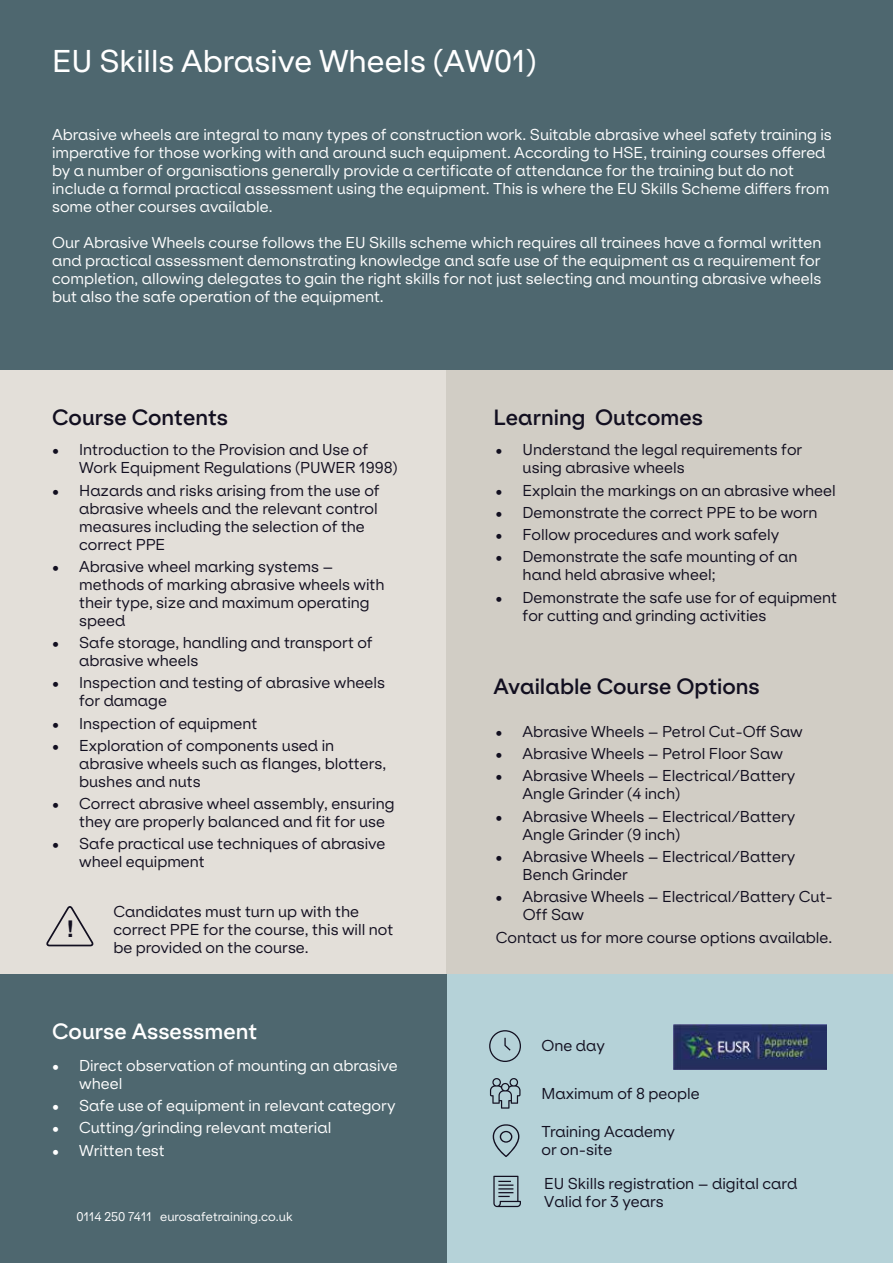
<style>
.page{position:relative;width:893px;height:1263px;background:#fff}
.page>*{position:absolute;margin:0;border:0;box-sizing:border-box;transform-origin:0 0}
.t1{font:30px "Klarheit Kurrent";color:#fff}
.t2{font:700 23.1px "Helvetica";color:#120f20}
.t3{font:600 21px "Klarheit Kurrent";color:#120f20}
.t4{font:600 21px "Klarheit Kurrent";color:#fff}
.t5{font:15px/18px "Klarheit Kurrent";color:#120f20}
.t6{font:15px/18px "Klarheit Kurrent";color:#fff}
.t7{font:12px "Klarheit Kurrent";color:#fff}
</style>
<div class="page">
<div style="left:0;top:0;width:893px;height:370px;background:#4e676f"></div>
<div style="left:446px;top:974px;width:447px;height:289px;background:#b5d2d8"></div>
<div style="left:0;top:370px;width:446px;height:604px;background:#e3dfd9"></div>
<div style="left:446px;top:370px;width:447px;height:604px;background:#d1cdc5"></div>
<div style="left:0;top:974px;width:446px;height:289px;background:#4e676f"></div>
<svg style="left:489px;top:1030px;width:32px;height:32px"></svg>
<svg style="left:493px;top:1176px;width:28px;height:31px"></svg>
<svg style="left:490px;top:1078px;width:30px;height:30px"></svg>
<svg style="left:493px;top:1124px;width:26px;height:33px"></svg>
<svg style="left:46px;top:906px;width:48px;height:41px"></svg>
<img style="left:673px;top:1024px;width:153px;height:45px">
<h1 class="t1" style="left:52px;top:36px;width:486px">EU Skills Abrasive Wheels (AW01)</h1>
<p class="t6" style="left:52px;top:124px;width:781px">Abrasive wheels are integral to many types of construction work. Suitable abrasive wheel safety training is imperative for those working with and around such equipment. According to HSE, training courses offered by a number of organisations generally provide a certificate of attendance for the training but do not include a formal practical assessment using the equipment. This is where the EU Skills Scheme differs from some other courses available.</p>
<p class="t6" style="left:52px;top:232px;width:771px;text-align:justify">Our Abrasive Wheels course follows the EU Skills scheme which requires all trainees have a formal written and practical assessment demonstrating knowledge and safe use of the equipment as a requirement for completion, allowing delegates to gain the right skills for not just selecting and mounting abrasive wheels but also the safe operation of the equipment.</p>
<h3 class="t3" style="left:52px;top:400px;width:178px">Course Contents</h3>
<h3 class="t3" style="left:494px;top:400px;width:211px">Learning Outcomes</h3>
<p class="t5" style="left:79px;top:439px;width:320px;text-indent:-27px">• Introduction to the Provision and Use of<br>Work Equipment Regulations (PUWER 1998)</p>
<p class="t5" style="left:79px;top:480px;width:302px;text-indent:-27px">• Hazards and risks arising from the use of abrasive wheels and the relevant control measures including the selection of the correct PPE</p>
<p class="t5" style="left:79px;top:556px;width:307px;text-indent:-27px">• Abrasive wheel marking systems – methods of marking abrasive wheels with their type, size and maximum operating speed</p>
<p class="t5" style="left:79px;top:632px;width:295px;text-indent:-27px">• Safe storage, handling and transport of abrasive wheels</p>
<p class="t5" style="left:79px;top:672px;width:307px;text-indent:-27px">• Inspection and testing of abrasive wheels for damage</p>
<p class="t5" style="left:52px;top:713px;width:207px">• Inspection of equipment</p>
<p class="t5" style="left:79px;top:735px;width:309px;text-indent:-27px">• Exploration of components used in abrasive wheels such as flanges, blotters, bushes and nuts</p>
<p class="t5" style="left:79px;top:793px;width:317px;text-indent:-27px">• Correct abrasive wheel assembly, ensuring they are properly balanced and fit for use</p>
<p class="t5" style="left:79px;top:833px;width:308px;text-indent:-27px">• Safe practical use techniques of abrasive wheel equipment</p>
<h2 class="t2" style="left:66px;top:910px;width:9px">!</h2>
<p class="t5" style="left:113px;top:901px;width:281px">Candidates must turn up with the correct PPE for the course, this will not be provided on the course.</p>
<h3 class="t4" style="left:52px;top:1013px;width:207px">Course Assessment</h3>
<p class="t6" style="left:79px;top:1055px;width:320px;text-indent:-27px">• Direct observation of mounting an abrasive wheel</p>
<p class="t6" style="left:52px;top:1095px;width:345px">• Safe use of equipment in relevant category</p>
<p class="t6" style="left:52px;top:1117px;width:281px">• Cutting/grinding relevant material</p>
<p class="t6" style="left:52px;top:1139px;width:114px">• Written test</p>
<p class="t7" style="left:77px;top:1206px;width:218px">0114 250 7411 eurosafetraining.co.uk</p>
<p class="t5" style="left:523px;top:439px;width:281px;text-indent:-27px">• Understand the legal requirements for using abrasive wheels</p>
<p class="t5" style="left:496px;top:480px;width:342px">• Explain the markings on an abrasive wheel</p>
<p class="t5" style="left:496px;top:502px;width:323px">• Demonstrate the correct PPE to be worn</p>
<p class="t5" style="left:496px;top:524px;width:285px">• Follow procedures and work safely</p>
<p class="t5" style="left:523px;top:546px;width:276px;text-indent:-27px">• Demonstrate the safe mounting of an hand held abrasive wheel;</p>
<p class="t5" style="left:523px;top:586px;width:316px;text-indent:-27px">• Demonstrate the safe use for of equipment for cutting and grinding activities</p>
<h3 class="t3" style="left:494px;top:669px;width:268px">Available Course Options</h3>
<p class="t5" style="left:496px;top:721px;width:309px">• Abrasive Wheels – Petrol Cut-Off Saw</p>
<p class="t5" style="left:496px;top:743px;width:289px">• Abrasive Wheels – Petrol Floor Saw</p>
<p class="t5" style="left:523px;top:765px;width:274px;text-indent:-27px">• Abrasive Wheels – Electrical/Battery<br>Angle Grinder (4 inch)</p>
<p class="t5" style="left:523px;top:805px;width:274px;text-indent:-27px">• Abrasive Wheels – Electrical/Battery<br>Angle Grinder (9 inch)</p>
<p class="t5" style="left:523px;top:846px;width:274px;text-indent:-27px">• Abrasive Wheels – Electrical/Battery<br>Bench Grinder</p>
<p class="t5" style="left:496px;top:886px;width:339px">• Abrasive Wheels – Electrical/Battery Cut-</p>
<p class="t5" style="left:496px;top:901px;width:338px;line-height:22.6px;text-indent:27px">Off Saw<br>Contact us for more course options available.</p>
<p class="t5" style="left:541px;top:1035px;width:65px">One day</p>
<p class="t5" style="left:542px;top:1082px;width:160px">Maximum of 8 people</p>
<p class="t5" style="left:541px;top:1121px;width:135px">Training Academy or on-site</p>
<p class="t5" style="left:544px;top:1173px;width:255px">EU Skills registration – digital card<br>Valid for 3 years</p>
</div>
